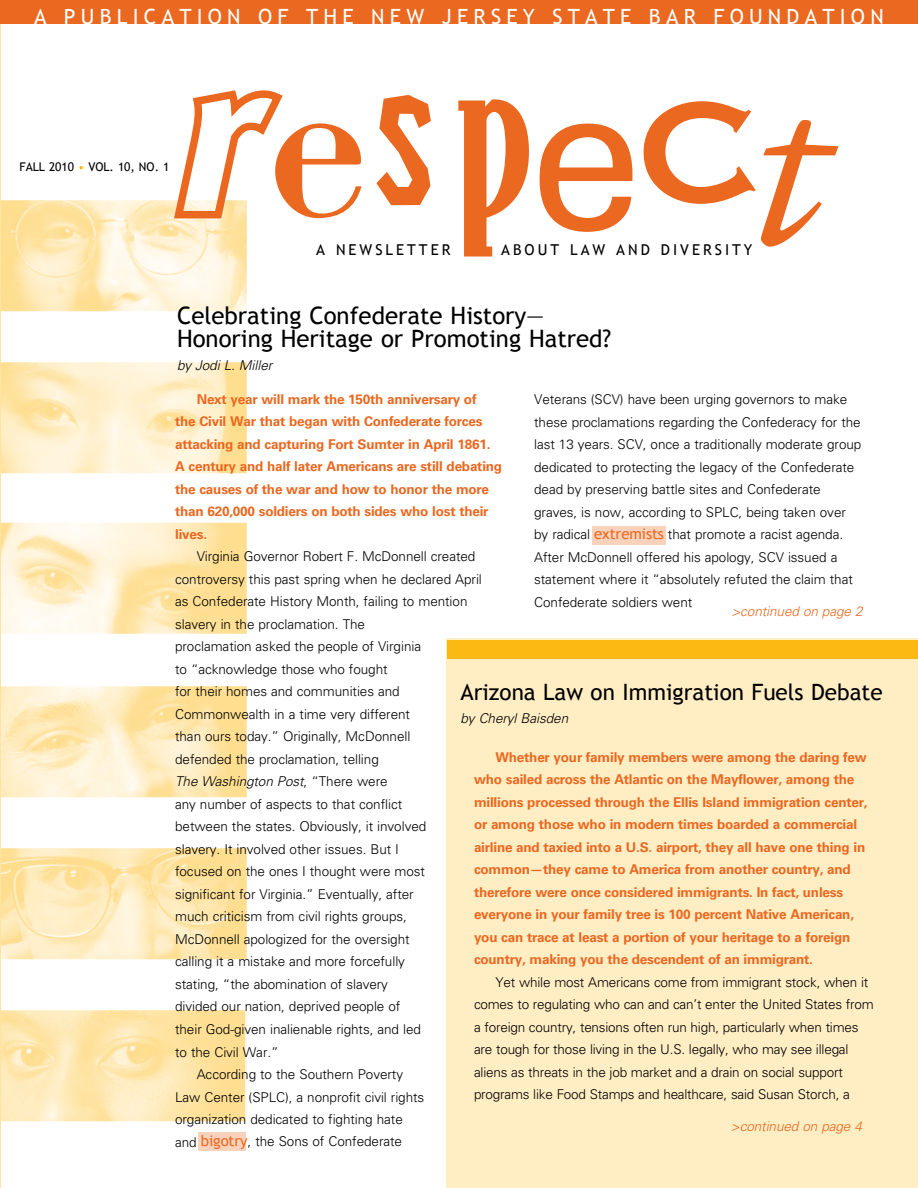
<style>
.page{position:relative;width:918px;height:1188px;background:#fff}
.page>*{position:absolute;margin:0;border:0;box-sizing:border-box;transform-origin:0 0}
.t1{font:24px/23.2px "Trebuchet MS";color:#000}
.t2{font:22.5px "Trebuchet MS";color:#000}
.t3{font:21px "Trebuchet MS";letter-spacing:.25em;color:#fff}
.t4{font:15px "Trebuchet MS";letter-spacing:.2em;color:#000}
.t5{font:300 13.5px/22.5px "Univers";letter-spacing:-.005em;color:#000}
.t6{font:700 13.5px/22.5px "Univers";letter-spacing:-.015em;color:#ea6820}
.t7{font:italic 300 13.5px "Univers";letter-spacing:-.005em;color:#000}
.t8{font:italic 300 13.5px "Univers";letter-spacing:-.005em;color:#ea6820}
.t9{font:12px "Trebuchet MS";color:#000}
.s1{color:#fdb913}
.s2{font-style:normal}
.s3{font-family:"Trebuchet MS";font-weight:400;font-size:15px;color:#ea6820}
</style>
<div class="page">
<div style="left:198px;top:1132px;width:48px;height:19px;background:#f9d2bc"></div>
<div style="left:592px;top:526px;width:74px;height:19px;background:#f9d2bc"></div>
<img style="left:3px;top:202px;width:242px;height:108px">
<div style="left:0;top:199px;width:248px;height:114px;border:2px solid #fff"></div>
<img style="left:3px;top:364px;width:242px;height:108px">
<div style="left:0;top:361px;width:248px;height:114px;border:2px solid #fff"></div>
<img style="left:3px;top:524px;width:242px;height:108px">
<div style="left:0;top:521px;width:248px;height:114px;border:2px solid #fff"></div>
<img style="left:3px;top:688px;width:242px;height:108px">
<div style="left:0;top:685px;width:248px;height:114px;border:2px solid #fff"></div>
<img style="left:3px;top:850px;width:242px;height:108px">
<div style="left:0;top:847px;width:248px;height:114px;border:2px solid #fff"></div>
<img style="left:3px;top:1012px;width:241px;height:108px">
<div style="left:0;top:1009px;width:247px;height:114px;border:2px solid #fff"></div>
<svg style="left:174px;top:90px;width:187px;height:132px"></svg>
<svg style="left:376px;top:95px;width:55px;height:110px"></svg>
<svg style="left:458px;top:99px;width:71px;height:158px"></svg>
<svg style="left:540px;top:124px;width:93px;height:108px"></svg>
<svg style="left:644px;top:101px;width:195px;height:146px"></svg>
<div style="left:447px;top:638px;width:471px;height:550px;background:#ffedc4"></div>
<div style="left:447px;top:640px;width:471px;height:19px;background:#fdb913"></div>
<div style="left:0;top:0;width:918px;height:24px;background:#ea6820"></div>
<h3 class="t3" style="left:34px;top:4px;width:851px">A PUBLICATION OF THE NEW JERSEY STATE BAR FOUNDATION</h3>
<p class="t9" style="left:20px;top:160px;width:151px">FALL 2010 <span class="s1">•</span> VOL. 10, NO. 1</p>
<p class="t4" style="left:316px;top:241px;width:136px">A NEWSLETTER</p>
<p class="t4" style="left:501px;top:241px;width:253px">ABOUT LAW AND DIVERSITY</p>
<h1 class="t1" style="left:177px;top:304px;width:436px">Celebrating Confederate History—<br>Honoring Heritage or Promoting Hatred?</h1>
<p class="t7" style="left:177px;top:357px;width:97px">by Jodi L. Miller</p>
<p class="t6" style="left:175px;top:388px;width:329px;text-indent:22px">Next year will mark the 150th anniversary of<br>the Civil War that began with Confederate forces attacking and capturing Fort Sumter in April 1861.<br>A century and half later Americans are still debating the causes of the war and how to honor the more than 620,000 soldiers on both sides who lost their lives.</p>
<p class="t5" style="left:197px;top:545px;width:280px">Virginia Governor Robert F. McDonnell created</p>
<p class="t5" style="left:175px;top:568px;width:308px">controversy this past spring when he declared April</p>
<p class="t5" style="left:175px;top:590px;width:294px">as Confederate History Month, failing to mention</p>
<p class="t5" style="left:175px;top:613px;width:191px">slavery in the proclamation. The</p>
<p class="t5" style="left:175px;top:635px;width:248px">proclamation asked the people of Virginia</p>
<p class="t5" style="left:175px;top:658px;width:214px">to “acknowledge those who fought</p>
<p class="t5" style="left:175px;top:680px;width:226px">for their homes and communities and</p>
<p class="t5" style="left:175px;top:703px;width:237px">Commonwealth in a time very different</p>
<p class="t5" style="left:175px;top:725px;width:237px">than ours today.” Originally, McDonnell</p>
<p class="t5" style="left:175px;top:748px;width:205px">defended the proclamation, telling</p>
<p class="t7" style="left:175px;top:774px;width:214px">The Washington Post<span class="s2">, “There were</span></p>
<p class="t5" style="left:175px;top:793px;width:229px">any number of aspects to that conflict</p>
<p class="t5" style="left:175px;top:815px;width:253px">between the states. Obviously, it involved</p>
<p class="t5" style="left:175px;top:838px;width:225px">slavery. It involved other issues. But I</p>
<p class="t5" style="left:175px;top:860px;width:251px">focused on the ones I thought were most</p>
<p class="t5" style="left:175px;top:883px;width:240px">significant for Virginia.” Eventually, after</p>
<p class="t5" style="left:175px;top:905px;width:233px">much criticism from civil rights groups,</p>
<p class="t5" style="left:175px;top:928px;width:236px">McDonnell apologized for the oversight</p>
<p class="t5" style="left:175px;top:950px;width:231px">calling it a mistake and more forcefully</p>
<p class="t5" style="left:175px;top:973px;width:214px">stating, “the abomination of slavery</p>
<p class="t5" style="left:175px;top:995px;width:227px">divided our nation, deprived people of</p>
<p class="t5" style="left:175px;top:1018px;width:247px">their God-given inalienable rights, and led</p>
<p class="t5" style="left:175px;top:1040px;width:105px">to the Civil War.”</p>
<p class="t5" style="left:197px;top:1063px;width:208px">According to the Southern Poverty</p>
<p class="t5" style="left:175px;top:1085px;width:251px">Law Center (SPLC), a nonprofit civil rights</p>
<p class="t5" style="left:175px;top:1108px;width:229px">organization dedicated to fighting hate</p>
<p class="t5" style="left:175px;top:1130px;width:228px">and <span class="s3">bigotry</span>, the Sons of Confederate</p>
<p class="t5" style="left:534px;top:388px;width:329px">Veterans (SCV) have been urging governors to make these proclamations regarding the Confederacy for the last 13 years. SCV, once a traditionally moderate group dedicated to protecting the legacy of the Confederate dead by preserving battle sites and Confederate graves, is now, according to SPLC, being taken over by radical <span class="s3">extremists</span> that promote a racist agenda.<br>After McDonnell offered his apology, SCV issued a statement where it “absolutely refuted the claim that Confederate soldiers went</p>
<p class="t8" style="left:731px;top:603px;width:133px">&gt;continued on page 2</p>
<h2 class="t2" style="left:460px;top:679px;width:424px">Arizona Law on Immigration Fuels Debate</h2>
<p class="t7" style="left:460px;top:710px;width:109px">by Cheryl Baisden</p>
<p class="t6" style="left:474px;top:746px;width:395px;text-indent:22px">Whether your family members were among the daring few who sailed across the Atlantic on the Mayflower, among the millions processed through the Ellis Island immigration center, or among those who in modern times boarded a commercial airline and taxied into a U.S. airport, they all have one thing in common—they came to America from another country, and therefore were once considered immigrants. In fact, unless everyone in your family tree is 100 percent Native American, you can trace at least a portion of your heritage to a foreign country, making you the descendent of an immigrant.</p>
<p class="t5" style="left:474px;top:971px;width:401px;text-indent:22px">Yet while most Americans come from immigrant stock, when it comes to regulating who can and can’t enter the United States from a foreign country, tensions often run high, particularly when times are tough for those living in the U.S. legally, who may see illegal aliens as threats in the job market and a drain on social support programs like Food Stamps and healthcare, said Susan Storch, a</p>
<p class="t8" style="left:731px;top:1118px;width:133px">&gt;continued on page 4</p>
</div>
